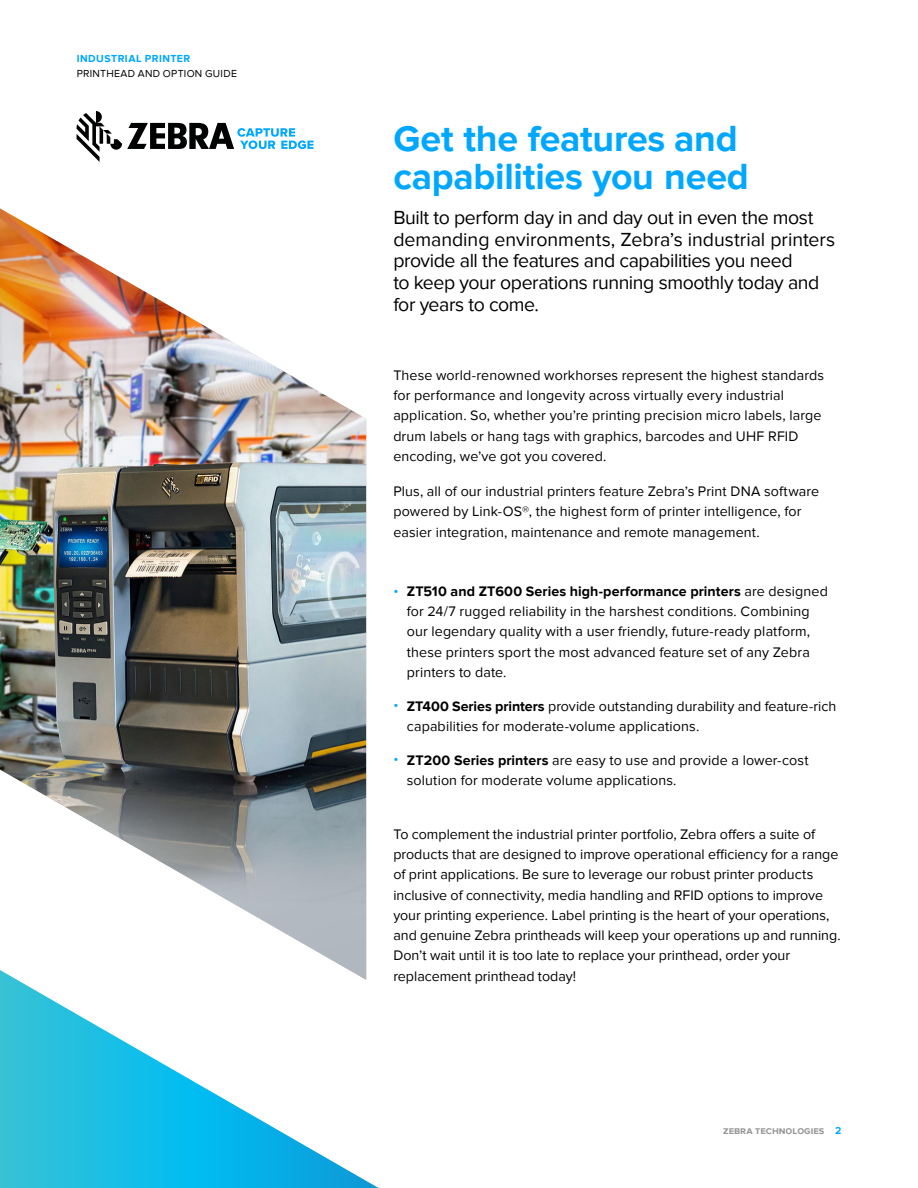
<style>
.page{position:relative;width:918px;height:1188px;background:#fff}
.page>*{position:absolute;margin:0;border:0;box-sizing:border-box;transform-origin:0 0}
.t1{font:700 37.5px/37.5px "Proxima Nova";letter-spacing:-.005em;color:#00a7ff}
.t2{font:19.5px/21.8px "Proxima Nova";letter-spacing:-.02em;color:#000}
.t3{font:14.25px/20.2px "Proxima Nova";letter-spacing:.005em;color:#000}
.t4{font:10.5px "Proxima Nova";letter-spacing:.03em;color:#000}
.t5{font:700 10.5px "Proxima Nova";color:#989899}
.t6{font:700 10.5px "Proxima Nova";letter-spacing:.05em;color:#00a7ff}
.s1{color:#00a7ff}
.s2{font-weight:700}
</style>
<div class="page">
<svg style="left:77px;top:111px;width:237px;height:51px"></svg>
<svg style="left:0;top:970px;width:379px;height:218px"></svg>
<img style="left:0;top:208px;width:366px;height:772px">
<p class="t6" style="left:77px;top:53px;width:115px">INDUSTRIAL PRINTER</p>
<p class="t4" style="left:77px;top:67px;width:162px">PRINTHEAD AND OPTION GUIDE</p>
<h1 class="t1" style="left:393px;top:121px;width:357px">Get the features and capabilities you need</h1>
<h2 class="t2" style="left:393px;top:207px;width:443px">Built to perform day in and day out in even the most demanding environments, Zebra’s industrial printers provide all the features and capabilities you need<br>to keep your operations running smoothly today and for years to come.</h2>
<p class="t3" style="left:393px;top:365px;width:432px">These world-renowned workhorses represent the highest standards for performance and longevity across virtually every industrial application. So, whether you’re printing precision micro labels, large drum labels or hang tags with graphics, barcodes and UHF RFID encoding, we’ve got you covered.</p>
<p class="t3" style="left:393px;top:481px;width:427px">Plus, all of our industrial printers feature Zebra’s Print DNA software powered by Link-OS®, the highest form of printer intelligence, for easier integration, maintenance and remote management.</p>
<p class="t3" style="left:407px;top:581px;width:423px;text-indent:-13px"><span class="s1">•</span> <span class="s2">ZT510 and ZT600 Series high-performance printers</span> are designed for 24/7 rugged reliability in the harshest conditions. Combining our legendary quality with a user friendly, future-ready platform, these printers sport the most advanced feature set of any Zebra printers to date.</p>
<p class="t3" style="left:407px;top:696px;width:431px;text-indent:-13px"><span class="s1">•</span> <span class="s2">ZT400 Series printers</span> provide outstanding durability and feature-rich capabilities for moderate-volume applications.</p>
<p class="t3" style="left:407px;top:750px;width:403px;text-indent:-13px"><span class="s1">•</span> <span class="s2">ZT200 Series printers</span> are easy to use and provide a lower-cost solution for moderate volume applications.</p>
<p class="t3" style="left:393px;top:824px;width:449px">To complement the industrial printer portfolio, Zebra offers a suite of products that are designed to improve operational efficiency for a range of print applications. Be sure to leverage our robust printer products inclusive of connectivity, media handling and RFID options to improve your printing experience. Label printing is the heart of your operations, and genuine Zebra printheads will keep your operations up and running.<br>Don’t wait until it is too late to replace your printhead, order your replacement printhead today!</p>
<p class="t5" style="left:723px;top:1124px;width:120px">zebra technologies <span class="s1">2</span></p>
</div>
